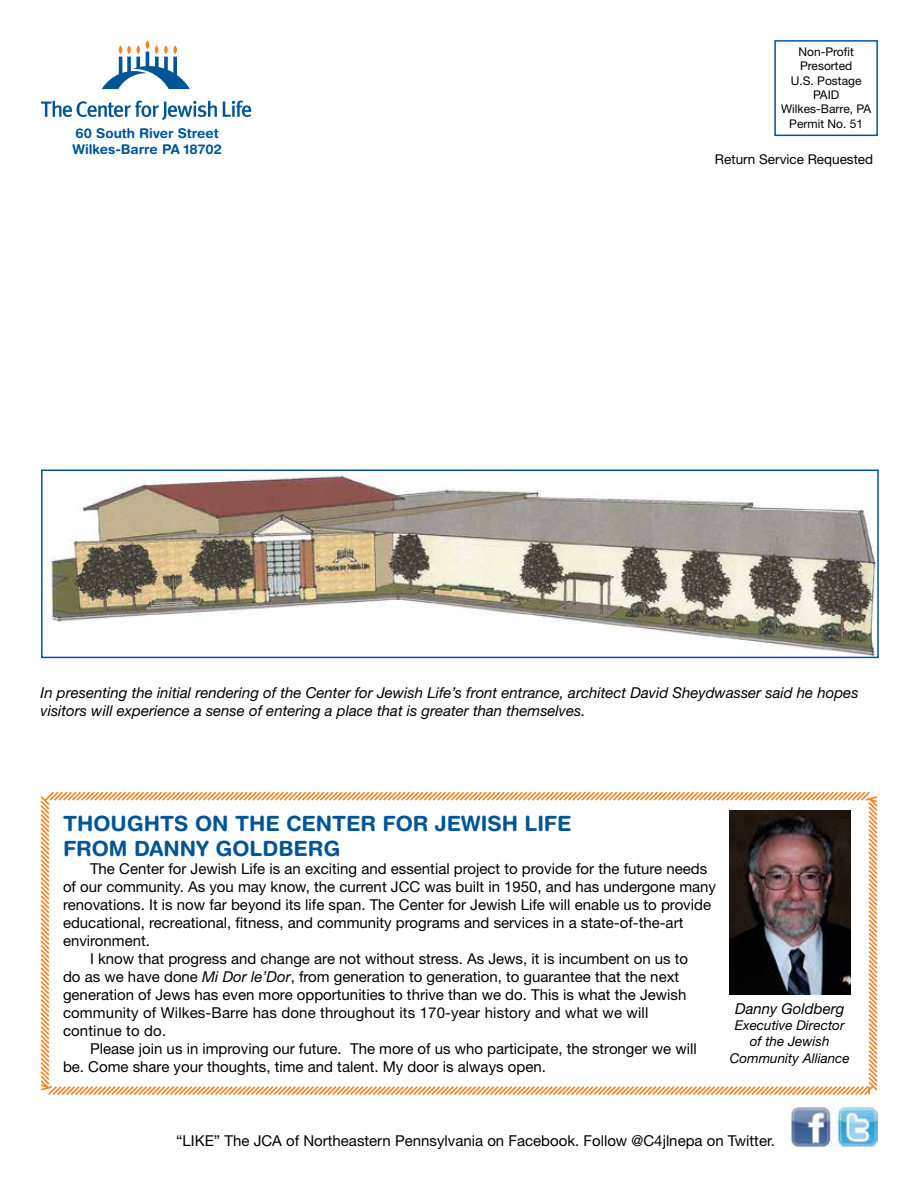
<style>
.page{position:relative;width:918px;height:1188px;background:#fff}
.page>*{position:absolute;margin:0;border:0;box-sizing:border-box;transform-origin:0 0}
.t1{font:700 21px "Helvetica Rounded";color:#005596}
.t2{font:15px "Helvetica Neue";color:#000}
.t3{font:italic 15px/18px "Helvetica Neue";color:#000}
.t4{font:italic 13.5px/16.2px "Helvetica Neue";color:#000;text-align:center}
.t5{font:700 13.5px/16.2px "Helvetica Rounded";color:#005596}
.t6{font:13.5px "Helvetica Neue";color:#000}
.t7{font:12px/14.4px "Helvetica Neue";color:#000;text-align:center}
.s1{font-style:italic}
</style>
<div class="page">
<svg style="left:40px;top:791px;width:838px;height:304px"></svg>
<svg style="left:102px;top:41px;width:88px;height:48px"></svg>
<svg style="left:41px;top:101px;width:176px;height:19px"></svg>
<svg style="left:223px;top:101px;width:28px;height:16px"></svg>
<div style="left:774px;top:40px;width:104px;height:96px;border:2px solid #005596"></div>
<img style="left:729px;top:810px;width:121px;height:184px">
<img style="left:50px;top:475px;width:826px;height:180px">
<div style="left:41px;top:470px;width:838px;height:188px;border:2px solid #005596"></div>
<img style="left:790px;top:1106px;width:88px;height:41px">
<p class="t5" style="left:73px;top:125px;width:151px">60 SOUTH RIVER STREET<br>WILKES-BARRE PA 18702</p>
<p class="t7" style="left:781px;top:44px;width:92px">Non-Profit<br>Presorted<br>U.S. Postage<br>PAID<br>Wilkes-Barre, PA<br>Permit No. 51</p>
<p class="t6" style="left:715px;top:151px;width:160px">Return Service Requested</p>
<p class="t3" style="left:40px;top:683px;width:820px">In presenting the initial rendering of the Center for Jewish Life’s front entrance, architect David Sheydwasser said he hopes visitors will experience a sense of entering a place that is greater than themselves.</p>
<h1 class="t1" style="left:63px;top:811px;width:31px">THOU</h1>
<h1 class="t1" style="left:127px;top:811px;width:33px">GHTS</h1>
<h1 class="t1" style="left:195px;top:811px;width:56px">ON THE</h1>
<h1 class="t1" style="left:286px;top:811px;width:31px">CENTER</h1>
<h1 class="t1" style="left:382px;top:811px;width:16px">FOR</h1>
<h1 class="t1" style="left:435px;top:811px;width:27px">JEWISH</h1>
<h1 class="t1" style="left:525px;top:811px;width:25px">LIFE</h1>
<h1 class="t1" style="left:63px;top:836px;width:17px">FROM</h1>
<h1 class="t1" style="left:134px;top:836px;width:98px">DANNY GOLDBER</h1>
<h1 class="t1" style="left:324px;top:836px;width:19px">G</h1>
<p class="t2" style="left:90px;top:860px;width:619px">The Center for Jewish Life is an exciting and essential project to provide for the future needs</p>
<p class="t2" style="left:63px;top:878px;width:655px">of our community. As you may know, the current JCC was built in 1950, and has undergone many</p>
<p class="t2" style="left:63px;top:896px;width:650px">renovations. It is now far beyond its life span. The Center for Jewish Life will enable us to provide</p>
<p class="t2" style="left:63px;top:914px;width:622px">educational, recreational, fitness, and community programs and services in a state-of-the-art</p>
<p class="t2" style="left:63px;top:932px;width:88px">environment.</p>
<p class="t2" style="left:90px;top:950px;width:600px">I know that progress and change are not without stress. As Jews, it is incumbent on us to</p>
<p class="t2" style="left:63px;top:968px;width:618px">do as we have done <span class="s1">Mi Dor le’Dor</span>, from generation to generation, to guarantee that the next</p>
<p class="t2" style="left:63px;top:986px;width:625px">generation of Jews has even more opportunities to thrive than we do. This is what the Jewish</p>
<p class="t2" style="left:63px;top:1004px;width:587px">community of Wilkes-Barre has done throughout its 170-year history and what we will</p>
<p class="t2" style="left:63px;top:1022px;width:105px">continue to do.</p>
<p class="t2" style="left:90px;top:1040px;width:608px">Please join us in improving our future. The more of us who participate, the stronger we will</p>
<p class="t2" style="left:63px;top:1058px;width:484px">be. Come share your thoughts, time and talent. My door is always open.</p>
<p class="t3" style="left:735px;top:999px;width:111px">Danny Goldberg</p>
<p class="t4" style="left:730px;top:1017px;width:122px">Executive Director of the Jewish<br>Community Alliance</p>
<p class="t2" style="left:176px;top:1132px;width:600px">“LIKE” The JCA of Northeastern Pennsylvania on Facebook. Follow @C4jlnepa on Twitter.</p>
</div>
